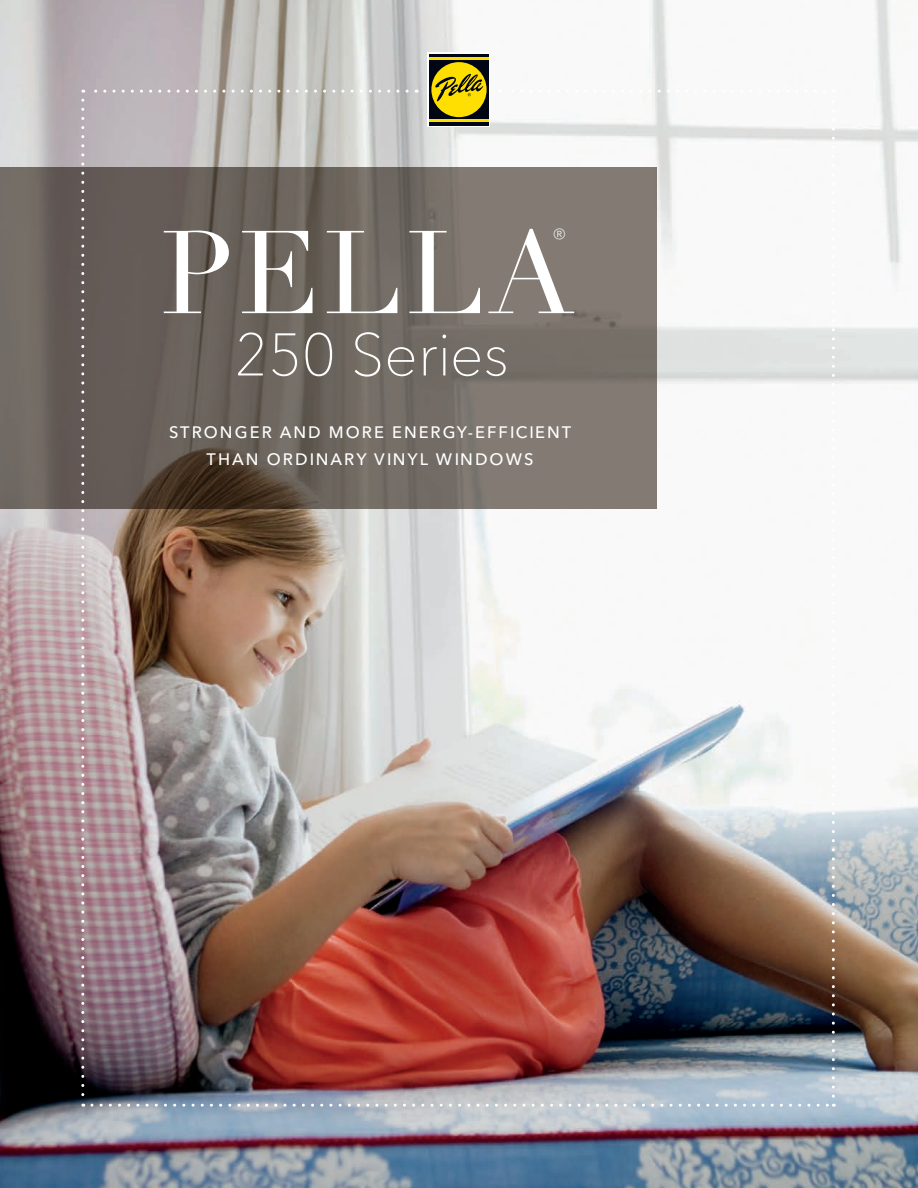
<style>
.page{position:relative;width:918px;height:1188px;background:#fff}
.page>*{position:absolute;margin:0;border:0;box-sizing:border-box;transform-origin:0 0}
.t1{font:115.5px "Didot";letter-spacing:.03em;color:#fff}
.t2{font:100 59.55px "Avenir Next LT Pro";color:#fff}
.t3{font:100 24.45px "Avenir Next LT Pro";color:#fff}
.t4{font:500 16.5px/27px "Avenir Next LT Pro";letter-spacing:.125em;color:#fff;text-align:center}
</style>
<div class="page">
<img style="left:0;top:0;width:918px;height:1188px">
<svg style="left:0;top:167px;width:657px;height:342px;background:#6f6861"></svg>
<svg style="left:83px;top:90px;width:324px;height:3px"></svg>
<svg style="left:81px;top:100px;width:3px;height:1007px;background:#a6999b"></svg>
<svg style="left:92px;top:1104px;width:742px;height:3px"></svg>
<svg style="left:832px;top:90px;width:3px;height:1006px"></svg>
<svg style="left:500px;top:90px;width:324px;height:3px"></svg>
<div style="left:428px;top:52px;width:62px;height:75px;background:#fff"></div>
<div style="left:429px;top:54px;width:60px;height:72px;background:#010614"></div>
<hr style="left:429px;top:57px;width:60px;height:3px;background:#ffdf01">
<hr style="left:429px;top:119px;width:60px;height:3px;background:#ffdf01">
<div style="left:431px;top:62px;width:56px;height:55px;background:#ffdf01;border-radius:50%"></div>
<svg style="left:435px;top:74px;width:48px;height:28px"></svg>
<h3 class="t3" style="left:552px;top:223px;width:16px">®</h3>
<h1 class="t1" style="left:160px;top:204px;width:415px">PELLA</h1>
<h2 class="t2" style="left:235px;top:319px;width:276px">250 Series</h2>
<p class="t4" style="left:169px;top:418px;width:404px">STRONGER AND MORE ENERGY-EFFICIENT<br>THAN ORDINARY VINYL WINDOWS</p>
</div>
